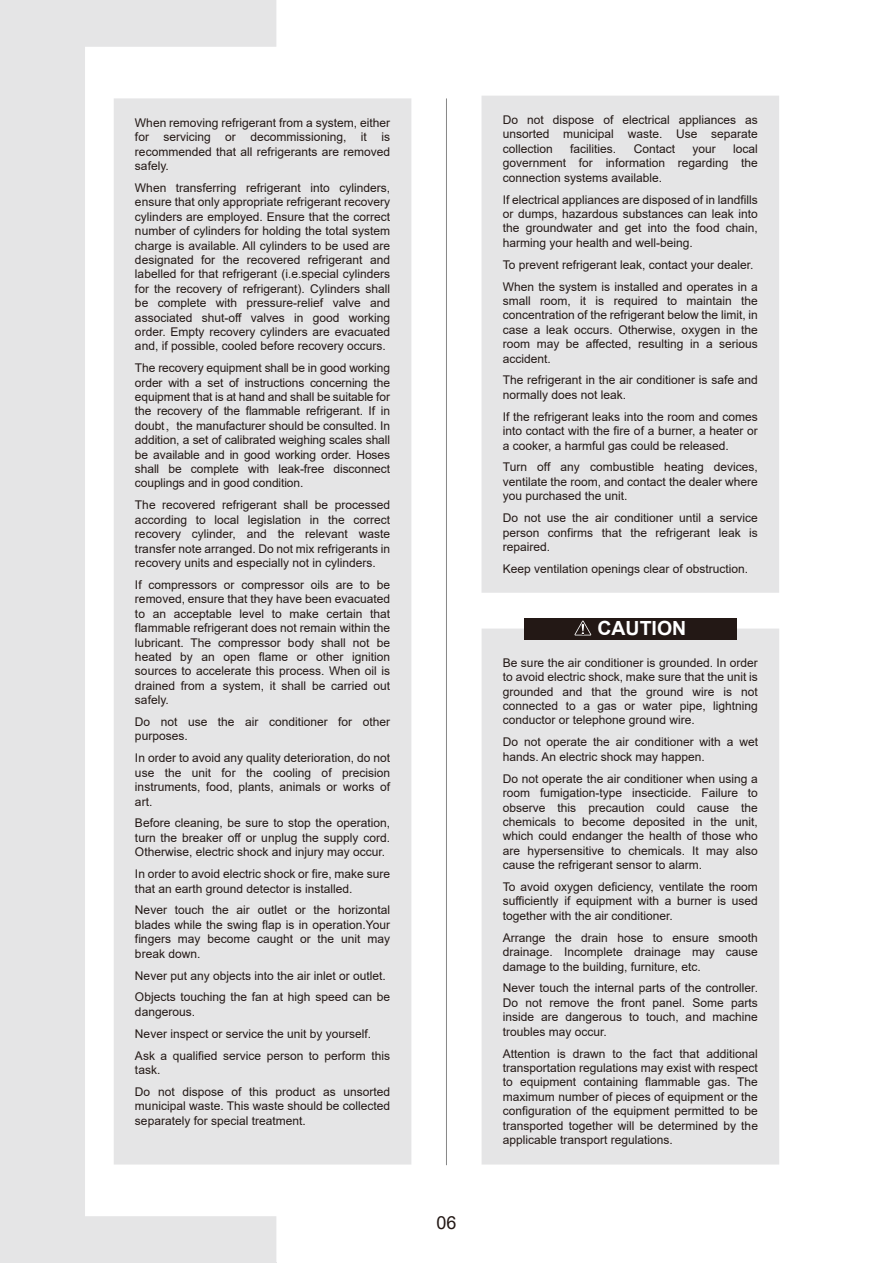
<style>
.page{position:relative;width:893px;height:1263px;background:#fff}
.page>*{position:absolute;margin:0;border:0;box-sizing:border-box;transform-origin:0 0}
.t1{font:700 19.5px "Arial";color:#fff}
.t2{font:18px "Arial";color:#231815}
.t3{font:12px/14.4px "Arial";color:#231815;text-align:justify}
.s1{font-family:"Adobe Song Std";font-weight:300}
</style>
<div class="page">
<svg style="left:0;top:0;width:276px;height:1263px;fill:#e5e5e6"></svg>
<div style="left:114px;top:98px;width:297px;height:1066px;background:#e5e5e6"></div>
<div style="left:481px;top:96px;width:298px;height:497px;background:#e5e5e6"></div>
<div style="left:482px;top:628px;width:297px;height:536px;background:#e5e5e6"></div>
<div style="left:524px;top:618px;width:213px;height:21px;background:#231815"></div>
<svg style="left:574px;top:621px;width:17px;height:14px"></svg>
<hr style="left:446px;top:98px;width:1px;height:1067px;background:#888">
<p class="t3" style="left:135px;top:115px;width:257px">When removing refrigerant from a system, either for servicing or decommissioning, it is recommended that all refrigerants are removed safely.</p>
<p class="t3" style="left:135px;top:180px;width:257px">When transferring refrigerant into cylinders, ensure that only appropriate refrigerant recovery cylinders are employed. Ensure that the correct number of cylinders for holding the total system charge is available. All cylinders to be used are designated for the recovered refrigerant and labelled for that refrigerant (i.e.special cylinders for the recovery of refrigerant). Cylinders shall be complete with pressure-relief valve and associated shut-off valves in good working order. Empty recovery cylinders are evacuated and, if possible, cooled before recovery occurs.</p>
<p class="t3" style="left:135px;top:361px;width:257px">The recovery equipment shall be in good working order with a set of instructions concerning the equipment that is at hand and shall be suitable for the recovery of the flammable refrigerant. If in doubt<span class="s1">，</span>the manufacturer should be consulted. In addition, a set of calibrated weighing scales shall be available and in good working order. Hoses shall be complete with leak-free disconnect couplings and in good condition.</p>
<p class="t3" style="left:135px;top:498px;width:257px">The recovered refrigerant shall be processed according to local legislation in the correct recovery cylinder, and the relevant waste transfer note arranged. Do not mix refrigerants in recovery units and especially not in cylinders.</p>
<p class="t3" style="left:135px;top:577px;width:257px">If compressors or compressor oils are to be removed, ensure that they have been evacuated to an acceptable level to make certain that flammable refrigerant does not remain within the lubricant. The compressor body shall not be heated by an open flame or other ignition sources to accelerate this process. When oil is drained from a system, it shall be carried out safely.</p>
<p class="t3" style="left:135px;top:714px;width:257px">Do not use the air conditioner for other purposes.</p>
<p class="t3" style="left:135px;top:751px;width:257px">In order to avoid any quality deterioration, do not use the unit for the cooling of precision instruments, food, plants, animals or works of art.</p>
<p class="t3" style="left:135px;top:816px;width:257px">Before cleaning, be sure to stop the operation, turn the breaker off or unplug the supply cord.<br>Otherwise, electric shock and injury may occur.</p>
<p class="t3" style="left:135px;top:867px;width:257px">In order to avoid electric shock or fire, make sure that an earth ground detector is installed.</p>
<p class="t3" style="left:135px;top:903px;width:257px">Never touch the air outlet or the horizontal blades while the swing flap is in operation.Your fingers may become caught or the unit may break down.</p>
<p class="t3" style="left:135px;top:964px;width:257px;line-height:21.9px">Never put any objects into the air inlet or outlet.<br>Objects touching the fan at high speed can be</p>
<p class="t3" style="left:135px;top:1000px;width:257px;line-height:21.9px;text-align:left">dangerous.<br>Never inspect or service the unit by yourself.<br>Ask a qualified service person to perform this</p>
<p class="t3" style="left:135px;top:1059px;width:257px;line-height:21.9px">task.<br>Do not dispose of this product as unsorted</p>
<p class="t3" style="left:135px;top:1099px;width:257px">municipal waste. This waste should be collected separately for special treatment.</p>
<h2 class="t2" style="left:436px;top:1210px;width:22px">06</h2>
<p class="t3" style="left:503px;top:113px;width:257px">Do not dispose of electrical appliances as unsorted municipal waste. Use separate collection</p>
<p class="t3" style="left:570px;top:141px;width:48px">facilities.</p>
<p class="t3" style="left:634px;top:141px;width:43px">Contact</p>
<p class="t3" style="left:692px;top:141px;width:25px">your</p>
<p class="t3" style="left:503px;top:141px;width:257px;text-indent:230px">local government for information regarding the connection systems available.</p>
<p class="t3" style="left:503px;top:192px;width:257px">If electrical appliances are disposed of in landfills or dumps, hazardous substances can leak into the groundwater and get into the food chain, harming your health and well-being.</p>
<p class="t3" style="left:503px;top:253px;width:257px;line-height:21.9px">To prevent refrigerant leak, contact your dealer.<br>When the system is installed and operates in a</p>
<p class="t3" style="left:503px;top:293px;width:257px">small room, it is required to maintain the concentration of the refrigerant below the limit, in case a leak occurs. Otherwise, oxygen in the room may be affected, resulting in a serious accident.</p>
<p class="t3" style="left:503px;top:373px;width:257px">The refrigerant in the air conditioner is safe and normally does not leak.</p>
<p class="t3" style="left:503px;top:409px;width:257px">If the refrigerant leaks into the room and comes into contact with the fire of a burner, a heater or a cooker, a harmful gas could be released.</p>
<p class="t3" style="left:503px;top:460px;width:257px">Turn off any combustible heating devices, ventilate the room, and contact the dealer where you purchased the unit.</p>
<p class="t3" style="left:503px;top:511px;width:257px">Do not use the air conditioner until a service person confirms that the refrigerant leak is repaired.</p>
<p class="t3" style="left:503px;top:561px;width:247px">Keep ventilation openings clear of obstruction.</p>
<h1 class="t1" style="left:597px;top:614px;width:90px">CAUTION</h1>
<p class="t3" style="left:503px;top:655px;width:257px">Be sure the air conditioner is grounded. In order to avoid electric shock, make sure that the unit is grounded and that the ground wire is not connected to a gas or water pipe, lightning conductor or telephone ground wire.</p>
<p class="t3" style="left:503px;top:735px;width:257px">Do not operate the air conditioner with a wet hands. An electric shock may happen.</p>
<p class="t3" style="left:503px;top:771px;width:257px">Do not operate the air conditioner when using a room fumigation-type insecticide. Failure to observe this precaution could cause the chemicals to become deposited in the unit, which could endanger the health of those who are hypersensitive to chemicals. It may also cause the refrigerant sensor to alarm.</p>
<p class="t3" style="left:503px;top:879px;width:257px">To avoid oxygen deficiency, ventilate the room sufficiently if equipment with a burner is used together with the air conditioner.</p>
<p class="t3" style="left:503px;top:930px;width:257px">Arrange the drain hose to ensure smooth drainage. Incomplete drainage may cause damage to the building, furniture, etc.</p>
<p class="t3" style="left:503px;top:981px;width:257px">Never touch the internal parts of the controller.<br>Do not remove the front panel. Some parts inside are dangerous to touch, and machine troubles may occur.</p>
<p class="t3" style="left:503px;top:1046px;width:257px">Attention is drawn to the fact that additional transportation regulations may exist with respect to equipment containing flammable gas. The maximum number of pieces of equipment or the configuration of the equipment permitted to be transported together will be determined by the applicable transport regulations.</p>
</div>
